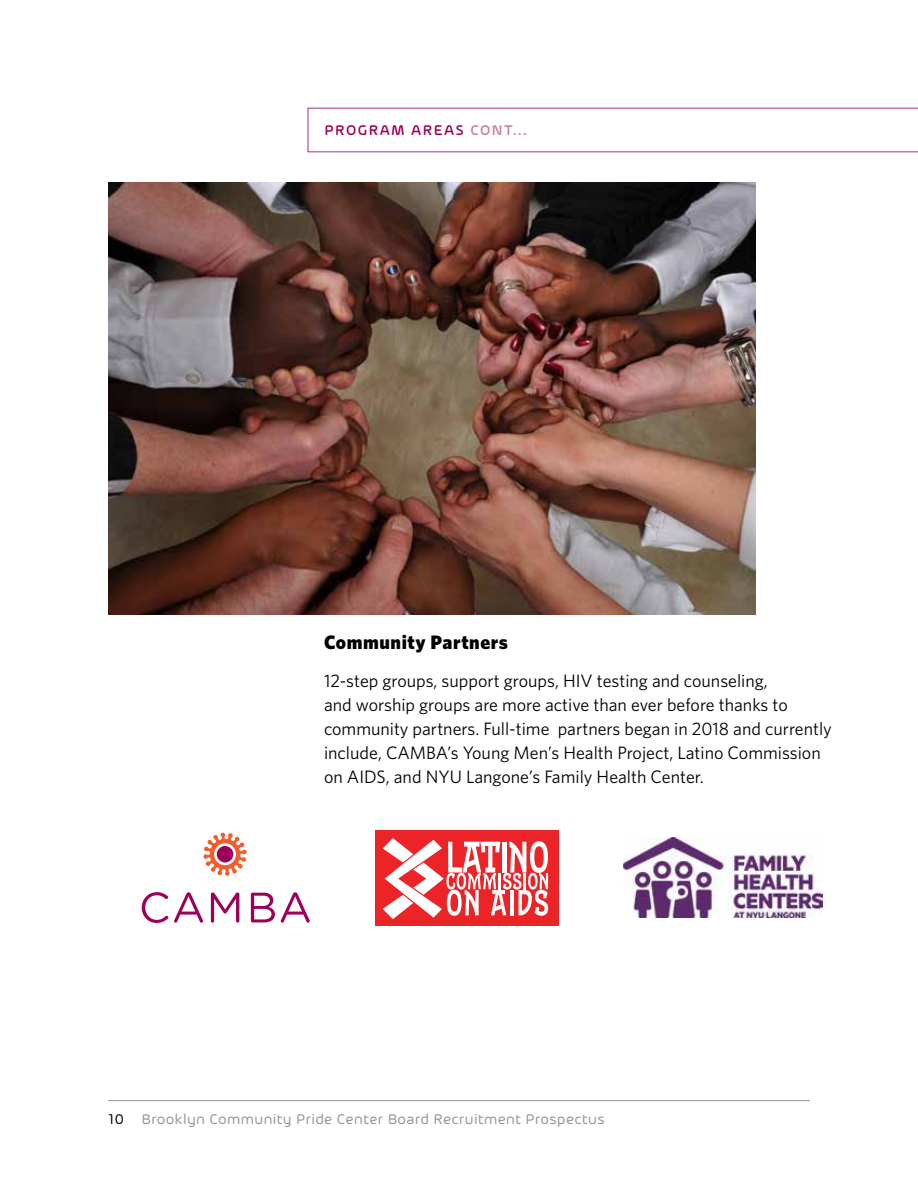
<style>
.page{position:relative;width:918px;height:1188px;background:#fff}
.page>*{position:absolute;margin:0;border:0;box-sizing:border-box;transform-origin:0 0}
.t1{font:900 19.5px "Whitney";letter-spacing:.03em;color:#000}
.t2{font:18px/24px "Whitney";color:#000}
.t3{font:15px "Arlon";letter-spacing:.025em;color:#939598}
.t4{font:500 15px "Arlon";letter-spacing:.1em;color:#9c0058}
.s1{color:#c97e9d}
.s2{color:#000}
</style>
<div class="page">
<hr style="left:108px;top:1100px;width:702px;height:1px;background:#939598">
<svg style="left:308px;top:108px;width:610px;height:44px"></svg>
<img style="left:108px;top:183px;width:648px;height:432px">
<svg style="left:203px;top:833px;width:44px;height:43px"></svg>
<svg style="left:142px;top:892px;width:168px;height:31px"></svg>
<img style="left:624px;top:838px;width:199px;height:80px">
<div style="left:375px;top:830px;width:184px;height:96px;background:#ec2327"></div>
<svg style="left:383px;top:838px;width:165px;height:81px"></svg>
<p class="t4" style="left:324px;top:119px;width:204px">PROGRAM AREAS <span class="s1">CONT...</span></p>
<p class="t1" style="left:324px;top:629px;width:186px">Community Partners</p>
<p class="t2" style="left:324px;top:668px;width:509px">12-step groups, support groups, HIV testing and counseling,<br>and worship groups are more active than ever before thanks to community partners. Full-time partners began in 2018 and currently include, CAMBA’s Young Men’s Health Project, Latino Commission on AIDS, and NYU Langone’s Family Health Center.</p>
<p class="t3" style="left:108px;top:1108px;width:498px"><span class="s2">10</span> Brooklyn Community Pride Center Board Recruitment Prospectus</p>
</div>
